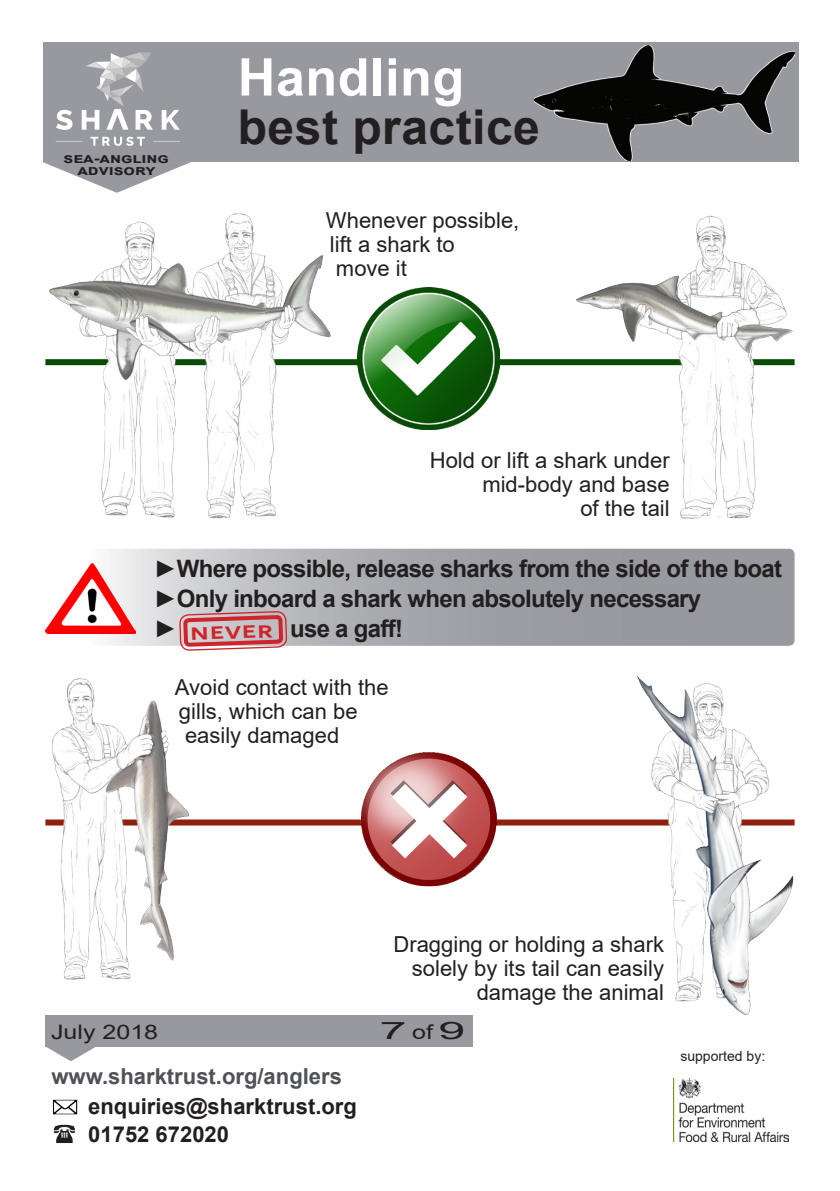
<style>
.page{position:relative;width:840px;height:1191px;background:#fff}
.page>*{position:absolute;margin:0;border:0;box-sizing:border-box;transform-origin:0 0}
.t1{font:700 52px "Arial";letter-spacing:.01em;color:#fff}
.t2{font:700 48px "Arial";letter-spacing:.01em;color:#231f20}
.t3{font:700 24px/30px "Arial";letter-spacing:-.03em;color:#231f20}
.t4{font:700 24px "Corbel";color:#d1232a;scale:1.25 1}
.t5{font:24px "Arial";color:#231f20;scale:2 1}
.t6{font:22px/24px "Arial";color:#231f20}
.t7{font:700 22px/28px "Arial";color:#231f20}
.t8{font:700 22px "Arial";color:#4e5155}
.t9{font:20px "Arial";color:#231f20;scale:1.25 1}
.t10{font:700 14px/12px "Arial";color:#231f20;text-align:center;scale:1.25 1}
.t11{font:14px "Arial";color:#231f20}
.s1{font-size:20px}
</style>
<div class="page">
<div style="left:43px;top:42px;width:755px;height:120px;background:#97999f"></div>
<svg style="left:43px;top:162px;width:148px;height:31px"></svg>
<img style="left:673px;top:1078px;width:115px;height:63px">
<img style="left:53px;top:1124px;width:23px;height:19px">
<img style="left:52px;top:1099px;width:25px;height:15px">
<svg style="left:45px;top:1046px;width:51px;height:15px"></svg>
<div style="left:45px;top:1015px;width:428px;height:31px;background:#97999f"></div>
<svg style="left:90px;top:137px;width:55px;height:9px"></svg>
<svg style="left:56px;top:141px;width:26px;height:1px"></svg>
<svg style="left:153px;top:141px;width:27px;height:1px"></svg>
<svg style="left:56px;top:110px;width:16px;height:20px"></svg>
<svg style="left:161px;top:110px;width:19px;height:20px"></svg>
<svg style="left:82px;top:52px;width:71px;height:78px"></svg>
<img style="left:534px;top:45px;width:260px;height:115px">
<div style="left:45px;top:359px;width:749px;height:6px;background:#084c06"></div>
<div style="left:45px;top:819px;width:749px;height:6px;background:#8f200d"></div>
<img style="left:357px;top:288px;width:142px;height:141px">
<img style="left:633px;top:676px;width:161px;height:339px">
<img style="left:45px;top:678px;width:140px;height:302px">
<img style="left:573px;top:215px;width:221px;height:304px">
<img style="left:45px;top:213px;width:287px;height:305px">
<img style="left:360px;top:752px;width:136px;height:135px">
<svg style="left:90px;top:549px;width:704px;height:97px;fill:#9c9ea3"></svg>
<img style="left:45px;top:564px;width:90px;height:69px">
<svg style="left:178px;top:611px;width:109px;height:39px"></svg>
<svg style="left:185px;top:390px;width:100px;height:436px"></svg>
<p class="t10" style="left:64px;top:152px;width:86px">sea-angling advisory</p>
<h1 class="t1" style="left:238px;top:41px;width:228px">Handling</h1>
<h2 class="t2" style="left:238px;top:93px;width:303px">best practice</h2>
<p class="t6" style="left:326px;top:208px;width:195px">Whenever possible, lift a shark to<br>move it</p>
<p class="t6" style="left:429px;top:448px;width:241px;text-align:right">Hold or lift a shark under mid-body and base<br>of the tail</p>
<p class="t3" style="left:154px;top:553px;width:629px">►Where possible, release sharks from the side of the boat ►Only inboard a shark when absolutely necessary<br>►</p>
<p class="t3" style="left:290px;top:613px;width:114px">use a gaff!</p>
<p class="t4" style="left:189px;top:617px;width:68px;rotate:-2deg">never</p>
<p class="t6" style="left:175px;top:675px;width:215px">Avoid contact with the gills, which can be easily damaged</p>
<p class="t6" style="left:393px;top:932px;width:272px;text-align:right">Dragging or holding a shark solely by its tail can easily damage the animal</p>
<p class="t9" style="left:51px;top:1017px;width:87px">July 2018</p>
<p class="t5" style="left:379px;top:1013px;width:44px">7<span class="s1">of</span>9</p>
<p class="t8" style="left:51px;top:1060px;width:292px">www.sharktrust.org/anglers</p>
<p class="t7" style="left:88px;top:1092px;width:270px">enquiries@sharktrust.org<br>01752 672020</p>
<p class="t11" style="left:680px;top:1046px;width:86px">supported by:</p>
</div>
